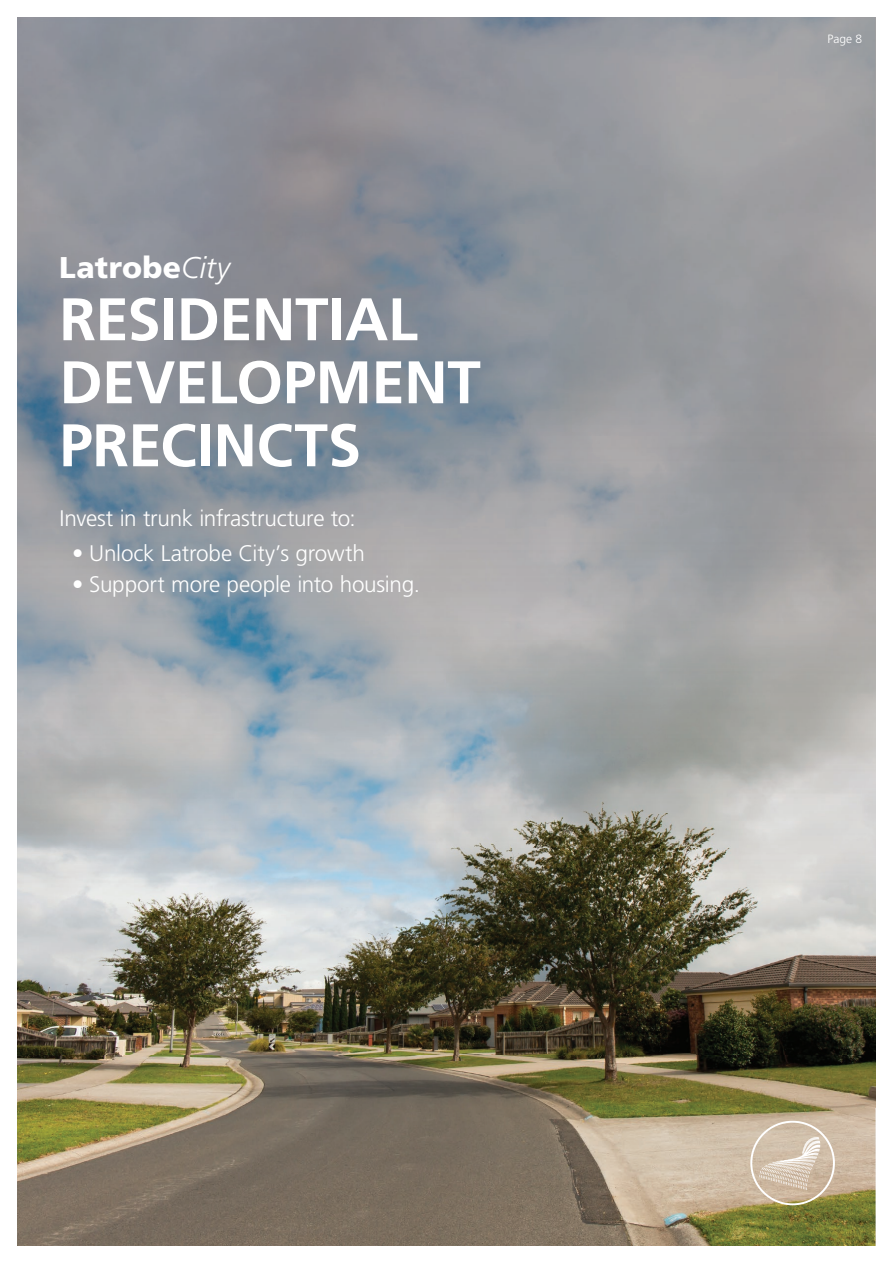
<style>
.page{position:relative;width:893px;height:1263px;background:#fff}
.page>*{position:absolute;margin:0;border:0;box-sizing:border-box;transform-origin:0 0}
.t1{font:700 60px/63px "Frutiger LT Std";letter-spacing:-.005em;color:#fff}
.t2{font:900 30px "Frutiger LT Std";letter-spacing:.01em;color:#fff}
.t3{font:300 22.5px "Frutiger LT Std";letter-spacing:-.01em;color:#fff}
.t4{font:300 12px "Frutiger LT Std";color:#fff}
.s1{font-weight:300;font-style:italic}
</style>
<div class="page">
<img style="left:17px;top:1108px;width:858px;height:138px">
<svg style="left:875px;top:17px;width:1px;height:1091px"></svg>
<img style="left:17px;top:17px;width:858px;height:1091px">
<svg style="left:759px;top:1137px;width:61px;height:53px;background:#d7c7b5"></svg>
<div style="left:750px;top:1121px;width:85px;height:84px;border:2px solid #fff;border-radius:50%"></div>
<h2 class="t2" style="left:59px;top:249px;width:172px">Latrobe<span class="s1">City</span></h2>
<h1 class="t1" style="left:59px;top:288px;width:423px">RESIDENTIAL<br>DEVELOPMENT<br>PRECINCTS</h1>
<p class="t3" style="left:60px;top:505px;width:298px">Invest in trunk infrastructure to:</p>
<p class="t3" style="left:72px;top:541px;width:294px">• Unlock Latrobe City’s growth</p>
<p class="t3" style="left:72px;top:572px;width:349px">• Support more people into housing.</p>
<p class="t4" style="left:827px;top:32px;width:36px">Page 8</p>
</div>
